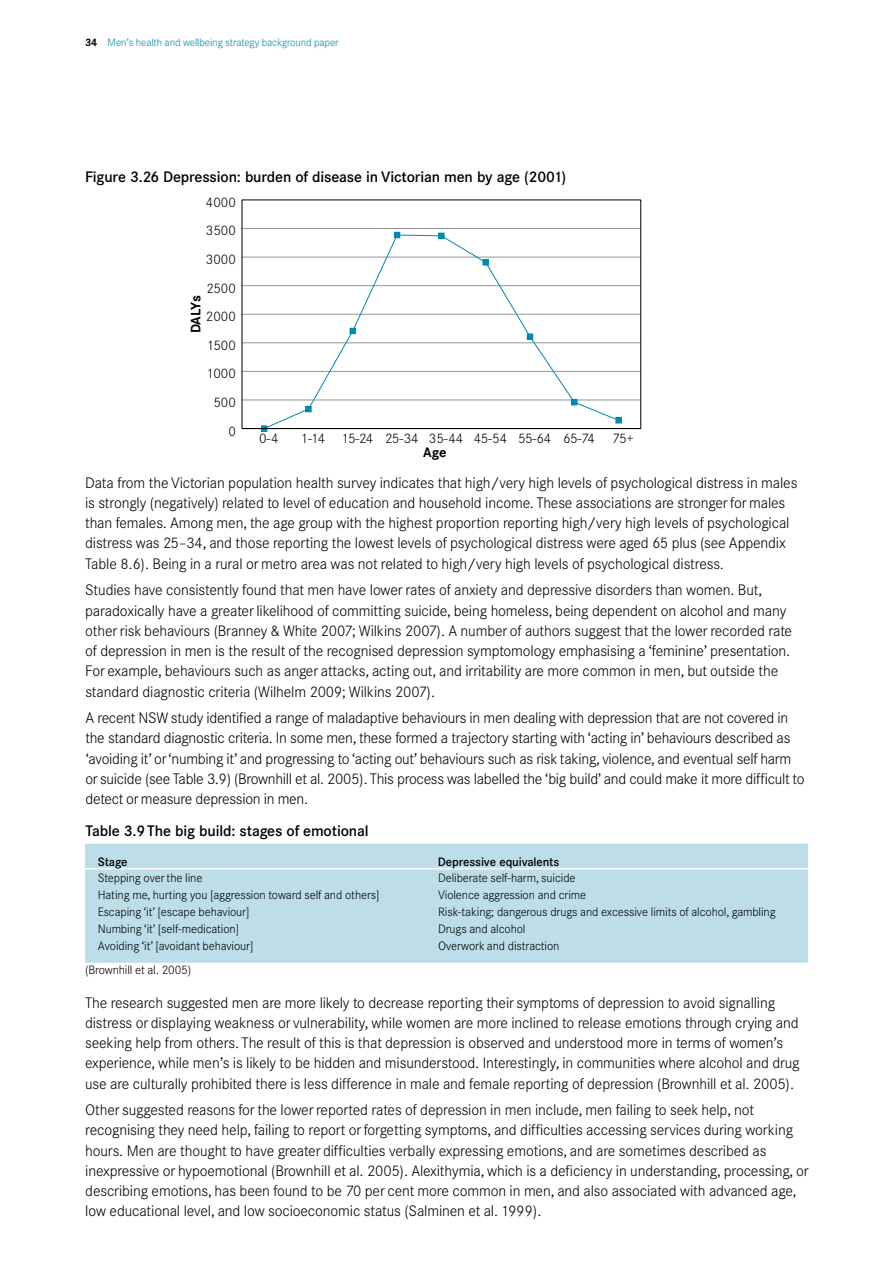
<style>
.page{position:relative;width:893px;height:1263px;background:#fff}
.page>*{position:absolute;margin:0;border:0;box-sizing:border-box;transform-origin:0 0}
.t1{font:300 15px/20.2px "Corporate SBQ";letter-spacing:-.01em;color:#000}
.t2{font:500 15px "Corporate SBQ";letter-spacing:-.01em;color:#000}
.t3{font:300 13.5px "Corporate SBQ";color:#000}
.t4{font:300 13.5px "Corporate SBQ";letter-spacing:-.03em;color:#000}
.t5{font:700 13.5px "Corporate SBQ";letter-spacing:-.015em;color:#000}
.t6{font:300 12px "Corporate SBQ";letter-spacing:-.01em;color:#000}
.t7{font:500 12px "Corporate SBQ";letter-spacing:-.01em;color:#000}
.t8{font:300 10.5px "Corporate SBQ";letter-spacing:-.01em;color:#008ab0}
.s1{font-weight:700;color:#000}
</style>
<div class="page">
<div style="left:85px;top:844px;width:723px;height:119px;background:#bddee9"></div>
<hr style="left:85px;top:868px;width:340px;height:1px;background:#fff">
<hr style="left:425px;top:868px;width:383px;height:1px;background:#fff">
<hr style="left:242px;top:400px;width:399px;height:1px;background:#939598">
<hr style="left:242px;top:371px;width:399px;height:1px;background:#939598">
<hr style="left:242px;top:343px;width:399px;height:1px;background:#939598">
<hr style="left:242px;top:314px;width:399px;height:1px;background:#939598">
<hr style="left:242px;top:285px;width:399px;height:1px;background:#939598">
<hr style="left:242px;top:257px;width:399px;height:1px;background:#939598">
<hr style="left:242px;top:228px;width:399px;height:1px;background:#939598">
<div style="left:261px;top:425px;width:6px;height:7px;border:1px solid #008ab0"></div>
<svg style="left:261px;top:232px;width:360px;height:199px"></svg>
<div style="left:615px;top:417px;width:7px;height:6px;border:1px solid #008ab0"></div>
<div style="left:242px;top:199px;width:399px;height:230px;border:1px solid #000"></div>
<p class="t8" style="left:85px;top:37px;width:255px"><span class="s1">34</span> Men’s health and wellbeing strategy background paper</p>
<p class="t2" style="left:85px;top:167px;width:483px">Figure 3.26 Depression: burden of disease in Victorian men by age (2001)</p>
<p class="t3" style="left:206px;top:194px;width:31px">4000</p>
<p class="t3" style="left:206px;top:223px;width:31px">3500</p>
<p class="t3" style="left:206px;top:252px;width:31px">3000</p>
<p class="t3" style="left:207px;top:280px;width:31px">2500</p>
<p class="t5" style="left:187px;top:333px;width:40px;rotate:-90deg">DALYs</p>
<p class="t3" style="left:206px;top:309px;width:31px">2000</p>
<p class="t3" style="left:207px;top:337px;width:30px">1500</p>
<p class="t3" style="left:207px;top:366px;width:30px">1000</p>
<p class="t3" style="left:213px;top:394px;width:24px">500</p>
<p class="t3" style="left:228px;top:423px;width:9px">0</p>
<p class="t3" style="left:259px;top:430px;width:21px">0-4</p>
<p class="t4" style="left:301px;top:430px;width:295px">1-14 15-24 25-34 35-44 45-54 55-64 65-74</p>
<p class="t3" style="left:612px;top:430px;width:23px">75+</p>
<p class="t5" style="left:423px;top:444px;width:25px">Age</p>
<p class="t1" style="left:85px;top:472px;width:714px">Data from the Victorian population health survey indicates that high/very high levels of psychological distress in males is strongly (negatively) related to level of education and household income. These associations are stronger for males than females. Among men, the age group with the highest proportion reporting high/very high levels of psychological distress was 25–34, and those reporting the lowest levels of psychological distress were aged 65 plus (see Appendix Table 8.6). Being in a rural or metro area was not related to high/very high levels of psychological distress.</p>
<p class="t1" style="left:85px;top:580px;width:708px">Studies have consistently found that men have lower rates of anxiety and depressive disorders than women. But, paradoxically have a greater likelihood of committing suicide, being homeless, being dependent on alcohol and many other risk behaviours (Branney &amp; White 2007; Wilkins 2007). A number of authors suggest that the lower recorded rate of depression in men is the result of the recognised depression symptomology emphasising a ‘feminine’ presentation.<br>For example, behaviours such as anger attacks, acting out, and irritability are more common in men, but outside the standard diagnostic criteria (Wilhelm 2009; Wilkins 2007).</p>
<p class="t1" style="left:85px;top:708px;width:721px">A recent NSW study identified a range of maladaptive behaviours in men dealing with depression that are not covered in the standard diagnostic criteria. In some men, these formed a trajectory starting with ‘acting in’ behaviours described as ‘avoiding it’ or‘numbing it’ and progressing to ‘acting out’ behaviours such as risk taking, violence, and eventual self harm or suicide (see Table 3.9) (Brownhill et al. 2005). This process was labelled the ‘big build’ and could make it more difficult to detect or measure depression in men.</p>
<p class="t2" style="left:86px;top:821px;width:285px">Table 3.9 The big build: stages of emotional</p>
<p class="t7" style="left:98px;top:854px;width:31px">Stage</p>
<p class="t7" style="left:438px;top:854px;width:123px">Depressive equivalents</p>
<p class="t6" style="left:98px;top:871px;width:106px">Stepping over the line</p>
<p class="t6" style="left:438px;top:871px;width:139px">Deliberate self-harm, suicide</p>
<p class="t6" style="left:98px;top:888px;width:283px">Hating me, hurting you [aggression toward self and others]</p>
<p class="t6" style="left:438px;top:888px;width:150px">Violence aggression and crime</p>
<p class="t6" style="left:98px;top:905px;width:153px">Escaping ‘it’ [escape behaviour]</p>
<p class="t6" style="left:438px;top:905px;width:339px">Risk-taking; dangerous drugs and excessive limits of alcohol, gambling</p>
<p class="t6" style="left:98px;top:922px;width:143px">Numbing ‘it’ [self-medication]</p>
<p class="t6" style="left:438px;top:922px;width:89px">Drugs and alcohol</p>
<p class="t6" style="left:98px;top:939px;width:157px">Avoiding ‘it’ [avoidant behaviour]</p>
<p class="t6" style="left:438px;top:939px;width:123px">Overwork and distraction</p>
<p class="t6" style="left:85px;top:963px;width:108px">(Brownhill et al. 2005)</p>
<p class="t1" style="left:85px;top:992px;width:716px">The research suggested men are more likely to decrease reporting their symptoms of depression to avoid signalling distress or displaying weakness or vulnerability, while women are more inclined to release emotions through crying and seeking help from others. The result of this is that depression is observed and understood more in terms of women’s experience, while men’s is likely to be hidden and misunderstood. Interestingly, in communities where alcohol and drug use are culturally prohibited there is less difference in male and female reporting of depression (Brownhill et al. 2005).</p>
<p class="t1" style="left:85px;top:1100px;width:725px">Other suggested reasons for the lower reported rates of depression in men include, men failing to seek help, not recognising they need help, failing to report or forgetting symptoms, and difficulties accessing services during working hours. Men are thought to have greater difficulties verbally expressing emotions, and are sometimes described as inexpressive or hypoemotional (Brownhill et al. 2005). Alexithymia, which is a deficiency in understanding, processing, or describing emotions, has been found to be 70 per cent more common in men, and also associated with advanced age, low educational level, and low socioeconomic status (Salminen et al. 1999).</p>
</div>
